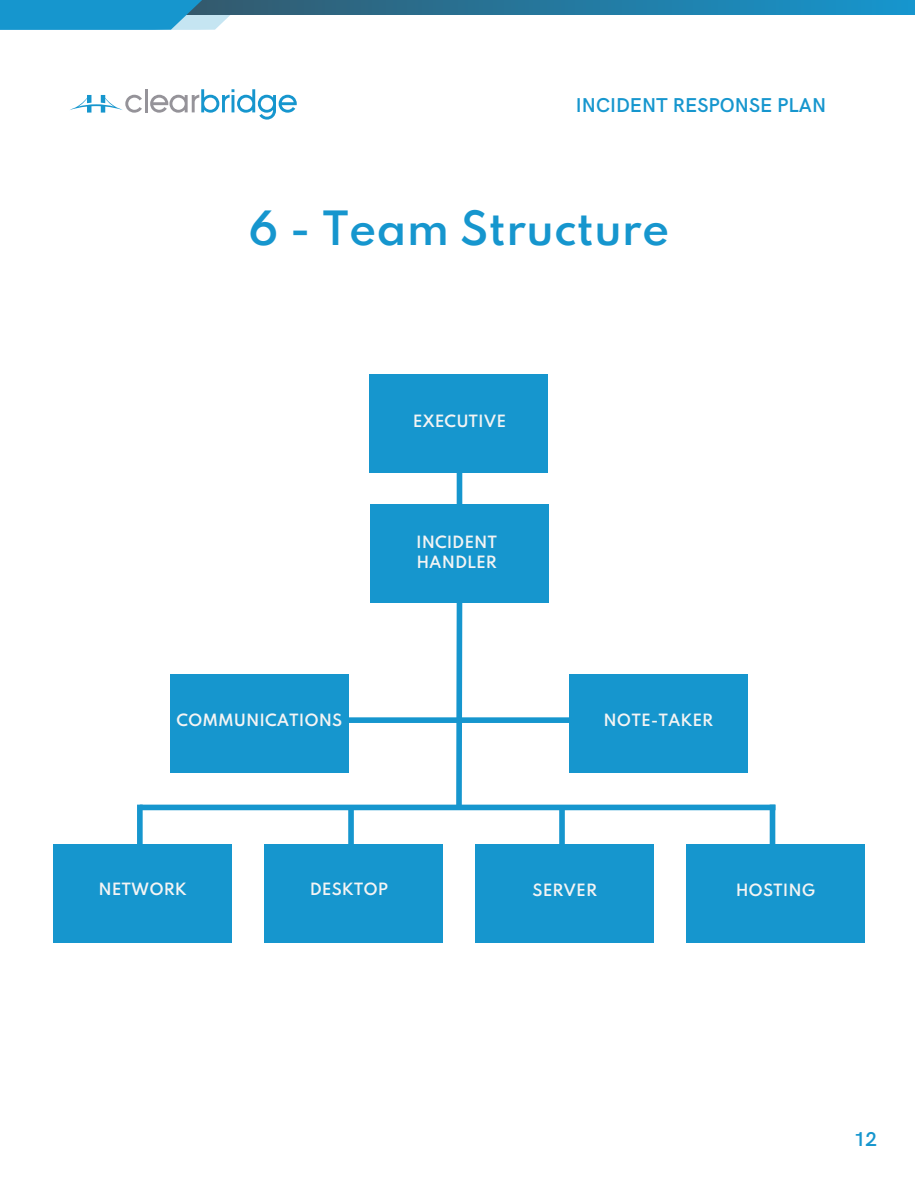
<style>
.page{position:relative;width:918px;height:1188px;background:#fff}
.page>*{position:absolute;margin:0;border:0;box-sizing:border-box;transform-origin:0 0}
.t1{font:600 41.85px "Spartan";color:#1696ce}
.t2{font:600 20.1px "HK Grotesk";color:#1696ce}
.t3{font:600 15px/20.2px "Spartan";color:#f4f4f4}
</style>
<div class="page">
<svg style="left:370px;top:0;width:544px;height:15px"></svg>
<svg style="left:0;top:0;width:370px;height:30px"></svg>
<svg style="left:70px;top:95px;width:72px;height:18px"></svg>
<hr style="left:145px;top:89px;width:3px;height:23px;background:#959399">
<svg style="left:150px;top:89px;width:147px;height:31px"></svg>
<div style="left:369px;top:374px;width:179px;height:99px;background:#1696ce"></div>
<div style="left:370px;top:504px;width:179px;height:99px;background:#1696ce"></div>
<div style="left:170px;top:674px;width:179px;height:99px;background:#1696ce"></div>
<div style="left:569px;top:674px;width:179px;height:99px;background:#1696ce"></div>
<div style="left:53px;top:844px;width:179px;height:99px;background:#1696ce"></div>
<div style="left:264px;top:844px;width:179px;height:99px;background:#1696ce"></div>
<div style="left:475px;top:844px;width:179px;height:99px;background:#1696ce"></div>
<div style="left:686px;top:844px;width:179px;height:99px;background:#1696ce"></div>
<div style="left:348px;top:717px;width:226px;height:6px;background:#1696ce"></div>
<div style="left:140px;top:805px;width:635px;height:5px;background:#1696ce"></div>
<svg style="left:453px;top:603px;width:12px;height:208px"></svg>
<div style="left:137px;top:805px;width:6px;height:53px;background:#1696ce"></div>
<div style="left:770px;top:805px;width:5px;height:53px;background:#1696ce"></div>
<div style="left:348px;top:807px;width:6px;height:57px;background:#1696ce"></div>
<div style="left:559px;top:807px;width:6px;height:57px;background:#1696ce"></div>
<div style="left:457px;top:456px;width:5px;height:53px;background:#1696ce"></div>
<h2 class="t2" style="left:576px;top:94px;width:252px">INCIDENT RESPONSE PLAN</h2>
<h1 class="t1" style="left:249px;top:209px;width:422px">6 - Team Structure</h1>
<p class="t3" style="left:413px;top:413px;width:95px">EXECUTIVE</p>
<p class="t3" style="left:416px;top:533px;width:83px">INCIDENT<br>HANDLER</p>
<p class="t3" style="left:177px;top:711px;width:167px">COMMUNICATIONS</p>
<p class="t3" style="left:604px;top:711px;width:111px">NOTE-TAKER</p>
<p class="t3" style="left:99px;top:881px;width:90px">NETWORK</p>
<p class="t3" style="left:310px;top:881px;width:80px">DESKTOP</p>
<p class="t3" style="left:533px;top:881px;width:66px">SERVER</p>
<p class="t3" style="left:736px;top:881px;width:81px">HOSTING</p>
<h2 class="t2" style="left:854px;top:1127px;width:25px">12</h2>
</div>
